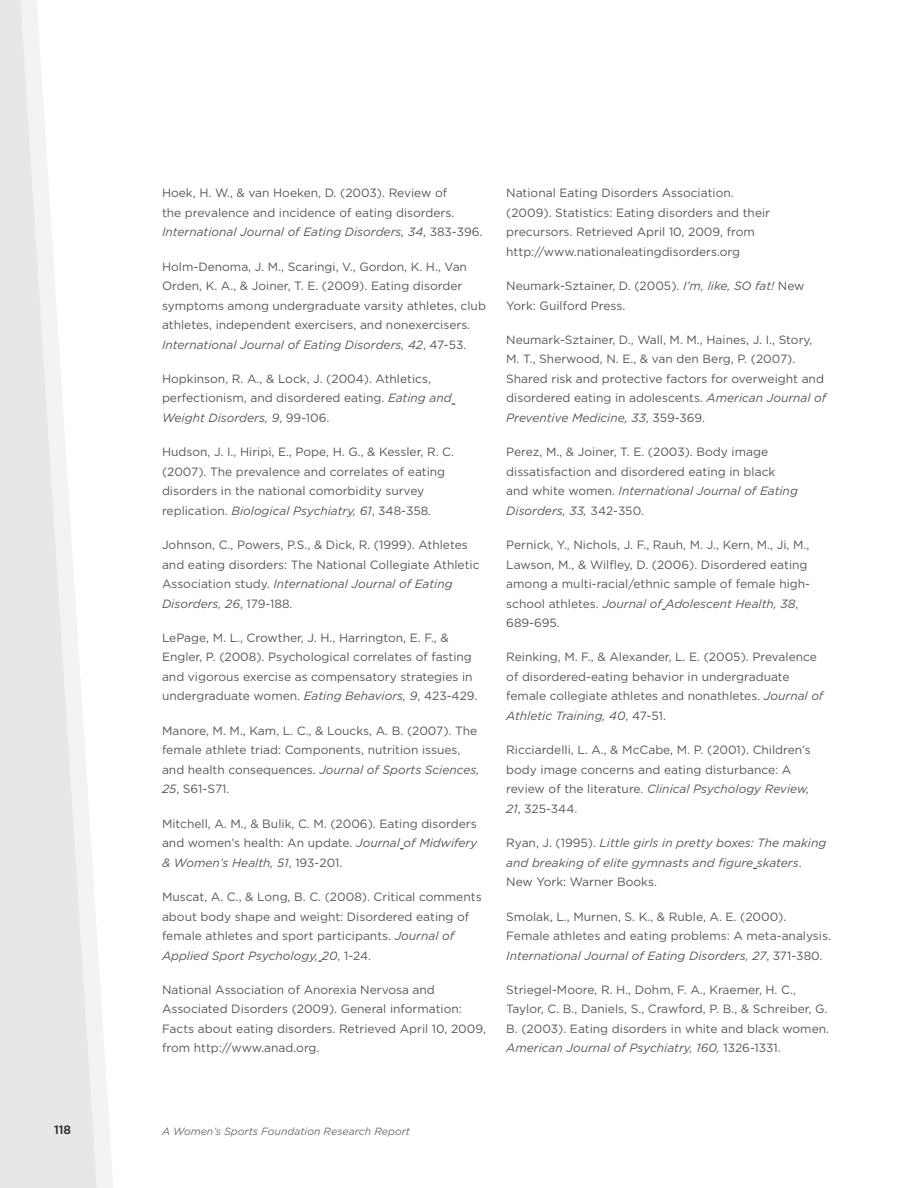
<style>
.page{position:relative;width:918px;height:1188px;background:#fff}
.page>*{position:absolute;margin:0;border:0;box-sizing:border-box;transform-origin:0 0}
.body_copy{font:12px/19.5px "Gotham";color:#57585a}
.body_copy-2{font:italic 12px/19.5px "Gotham";color:#57585a}
.t1{font:500 12px "Gotham";color:#231f20}
.t2{font:italic 10.5px "Gotham";color:#6c6d70}
.s1{font-style:italic}
.s2{font-style:normal}
</style>
<div class="page">
<svg style="left:97px;top:945px;width:16px;height:243px;fill:#f2f3f4"></svg>
<svg style="left:0;top:0;width:97px;height:1188px;fill:#e6e7e9"></svg>
<p class="body_copy" style="left:162px;top:183px;width:322px">Hoek, H. W., &amp; van Hoeken, D. (2003). Review of<br>the prevalence and incidence of eating disorders.<br><span class="s1">International Journal of Eating Disorders, 34</span>, 383-396.</p>
<p class="body_copy" style="left:162px;top:256px;width:325px">Holm-Denoma, J. M., Scaringi, V., Gordon, K. H., Van Orden, K. A., &amp; Joiner, T. E. (2009). Eating disorder symptoms among undergraduate varsity athletes, club athletes, independent exercisers, and nonexercisers.<br><span class="s1">International Journal of Eating Disorders, 42</span>, 47-53.</p>
<p class="body_copy" style="left:162px;top:369px;width:291px">Hopkinson, R. A., &amp; Lock, J. (2004). Athletics, perfectionism, and disordered eating. <span class="s1">Eating and<br>Weight Disorders, 9</span>, 99-106.</p>
<p class="body_copy" style="left:162px;top:442px;width:294px">Hudson, J. I., Hiripi, E., Pope, H. G., &amp; Kessler, R. C. (2007). The prevalence and correlates of eating disorders in the national comorbidity survey replication. <span class="s1">Biological Psychiatry, 61</span>, 348-358.</p>
<p class="body_copy" style="left:162px;top:535px;width:319px">Johnson, C., Powers, P.S., &amp; Dick, R. (1999). Athletes and eating disorders: The National Collegiate Athletic Association study. <span class="s1">International Journal of Eating Disorders, 26</span>, 179-188.</p>
<p class="body_copy" style="left:162px;top:628px;width:317px">LePage, M. L., Crowther, J. H., Harrington, E. F., &amp; Engler, P. (2008). Psychological correlates of fasting and vigorous exercise as compensatory strategies in undergraduate women. <span class="s1">Eating Behaviors, 9</span>, 423-429.</p>
<p class="body_copy" style="left:162px;top:721px;width:319px">Manore, M. M., Kam, L. C., &amp; Loucks, A. B. (2007). The female athlete triad: Components, nutrition issues, and health consequences. <span class="s1">Journal of Sports Sciences, 25</span>, S61-S71.</p>
<p class="body_copy" style="left:162px;top:813px;width:317px;text-align:justify">Mitchell, A. M., &amp; Bulik, C. M. (2006). Eating disorders and women’s health: An update. <span class="s1">Journal of Midwifery &amp; Women’s Health, 51</span>, 193-201.</p>
<p class="body_copy" style="left:162px;top:887px;width:321px">Muscat, A. C., &amp; Long, B. C. (2008). Critical comments about body shape and weight: Disordered eating of female athletes and sport participants. <span class="s1">Journal of Applied Sport Psychology, 20</span>, 1-24.</p>
<p class="body_copy" style="left:162px;top:980px;width:326px">National Association of Anorexia Nervosa and Associated Disorders (2009). General information:<br>Facts about eating disorders. Retrieved April 10, 2009, from http://www.anad.org.</p>
<p class="body_copy" style="left:506px;top:183px;width:265px">National Eating Disorders Association. (2009). Statistics: Eating disorders and their precursors. Retrieved April 10, 2009, from http://www.nationaleatingdisorders.org</p>
<p class="body_copy" style="left:506px;top:276px;width:300px">Neumark-Sztainer, D. (2005). <span class="s1">I’m, like, SO fat!</span> New<br>York: Guilford Press.</p>
<p class="body_copy" style="left:506px;top:330px;width:322px">Neumark-Sztainer, D., Wall, M. M., Haines, J. I., Story, M. T., Sherwood, N. E., &amp; van den Berg, P. (2007).<br>Shared risk and protective factors for overweight and disordered eating in adolescents. <span class="s1">American Journal of Preventive Medicine, 33</span>, 359-369.</p>
<p class="body_copy" style="left:506px;top:442px;width:293px">Perez, M., &amp; Joiner, T. E. (2003). Body image dissatisfaction and disordered eating in black and white women. <span class="s1">International Journal of Eating Disorders, 33,</span> 342-350.</p>
<p class="body_copy" style="left:506px;top:535px;width:305px">Pernick, Y., Nichols, J. F., Rauh, M. J., Kern, M., Ji, M., Lawson, M., &amp; Wilfley, D. (2006). Disordered eating among a multi-racial/ethnic sample of female high&shy;school athletes. <span class="s1">Journal of Adolescent Health, 38</span>, 689-695.</p>
<p class="body_copy" style="left:506px;top:647px;width:319px">Reinking, M. F., &amp; Alexander, L. E. (2005). Prevalence of disordered-eating behavior in undergraduate female collegiate athletes and nonathletes. <span class="s1">Journal of Athletic Training, 40</span>, 47-51.</p>
<p class="body_copy" style="left:506px;top:740px;width:306px">Ricciardelli, L. A., &amp; McCabe, M. P. (2001). Children’s body image concerns and eating disturbance: A review of the literature. <span class="s1">Clinical Psychology Review, 21</span>, 325-344.</p>
<p class="body_copy-2" style="left:506px;top:833px;width:322px"><span class="s2">Ryan, J. (1995).</span> Little girls in pretty boxes: The making and breaking of elite gymnasts and figure skaters<span class="s2">.<br>New York: Warner Books.</span></p>
<p class="body_copy" style="left:506px;top:906px;width:326px">Smolak, L., Murnen, S. K., &amp; Ruble, A. E. (2000).<br>Female athletes and eating problems: A meta-analysis.<br><span class="s1">International Journal of Eating Disorders, 27</span>, 371-380.</p>
<p class="body_copy" style="left:506px;top:980px;width:324px">Striegel-Moore, R. H., Dohm, F. A., Kraemer, H. C., Taylor, C. B., Daniels, S., Crawford, P. B., &amp; Schreiber, G.<br>B. (2003). Eating disorders in white and black women.<br><span class="s1">American Journal of Psychiatry, 160,</span> 1326-1331.</p>
<p class="t1" style="left:54px;top:1122px;width:19px">118</p>
<p class="t2" style="left:162px;top:1124px;width:250px">A Women’s Sports Foundation Research Report</p>
</div>
